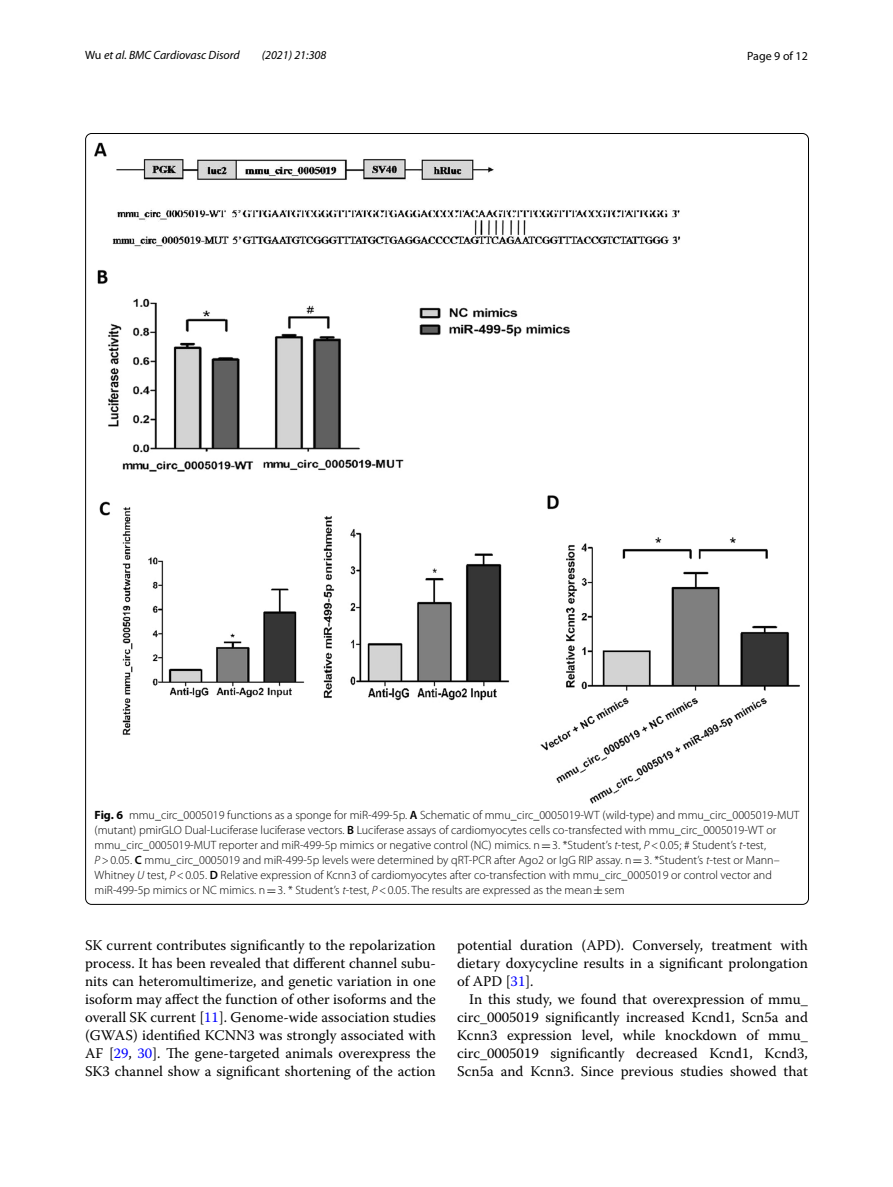
<style>
.page{position:relative;width:893px;height:1187px;background:#fff}
.page>*{position:absolute;margin:0;border:0;box-sizing:border-box;transform-origin:0 0}
.t1{font:14.7px/18px "Warnock Pro";color:#000;text-align:justify}
.t2{font:300 12px/15px "Myriad Pro";color:#000}
.t3{font:italic 12px "Myriad Pro";color:#000}
.t4{font:12px "Myriad Pro";color:#000}
.s1{font-style:normal}
.s2{font-weight:700}
.s3{font-weight:600}
.s4{font-family:"MTSY";font-weight:400}
.s5{font-style:italic}
.s6{color:#00f}
</style>
<div class="page">
<img style="left:94px;top:142px;width:706px;height:662px">
<p class="t3" style="left:85px;top:48px;width:156px"><span class="s1">Wu</span> et al. BMC Cardiovasc Disord</p>
<p class="t3" style="left:262px;top:48px;width:66px">(2021) 21:308</p>
<p class="t4" style="left:747px;top:48px;width:62px">Page 9 of 12</p>
<p class="t2" style="left:95px;top:807px;width:706px"><span class="s2">Fig. 6</span> mmu_circ_0005019 functions as a sponge for miR-499-5p. <span class="s3">A</span> Schematic of mmu_circ_0005019-WT (wild-type) and mmu_circ_0005019-MUT (mutant) pmirGLO Dual-Luciferase luciferase vectors. <span class="s3">B</span> Luciferase assays of cardiomyocytes cells co-transfected with mmu_circ_0005019-WT or mmu_circ_0005019-MUT reporter and miR-499-5p mimics or negative control (NC) mimics. n<span class="s4">=</span>3. *Student’s <span class="s5">t</span>-test, <span class="s5">P</span>&lt;0.05; # Student’s <span class="s5">t</span>-test, <span class="s5">P</span>&gt;0.05. <span class="s3">C</span> mmu_circ_0005019 and miR-499-5p levels were determined by qRT-PCR after Ago2 or IgG RIP assay. n<span class="s4">=</span>3. *Student’s <span class="s5">t</span>-test or Mann– Whitney <span class="s5">U</span> test, <span class="s5">P</span>&lt;0.05. <span class="s3">D</span> Relative expression of Kcnn3 of cardiomyocytes after co-transfection with mmu_circ_0005019 or control vector and miR-499-5p mimics or NC mimics. n<span class="s4">=</span>3. * Student’s <span class="s5">t</span>-test, <span class="s5">P</span>&lt;0.05. The results are expressed as the mean<span class="s4">±</span>sem</p>
<p class="t1" style="left:85px;top:935px;width:352px">SK current contributes significantly to the repolarization process. It has been revealed that different channel subu&shy;nits can heteromultimerize, and genetic variation in one isoform may affect the function of other isoforms and the overall SK current [<span class="s6">11</span>]. Genome-wide association studies (GWAS) identified KCNN3 was strongly associated with AF [<span class="s6">29</span>, <span class="s6">30</span>]. The gene-targeted animals overexpress the SK3 channel show a significant shortening of the action</p>
<p class="t1" style="left:457px;top:935px;width:352px">potential duration (APD). Conversely, treatment with dietary doxycycline results in a significant prolongation of APD [<span class="s6">31</span>].</p>
<p class="t1" style="left:457px;top:989px;width:352px;text-indent:12px">In this study, we found that overexpression of mmu_ circ_0005019 significantly increased Kcnd1, Scn5a and Kcnn3 expression level, while knockdown of mmu_ circ_0005019 significantly decreased Kcnd1, Kcnd3, Scn5a and Kcnn3. Since previous studies showed that</p>
</div>
